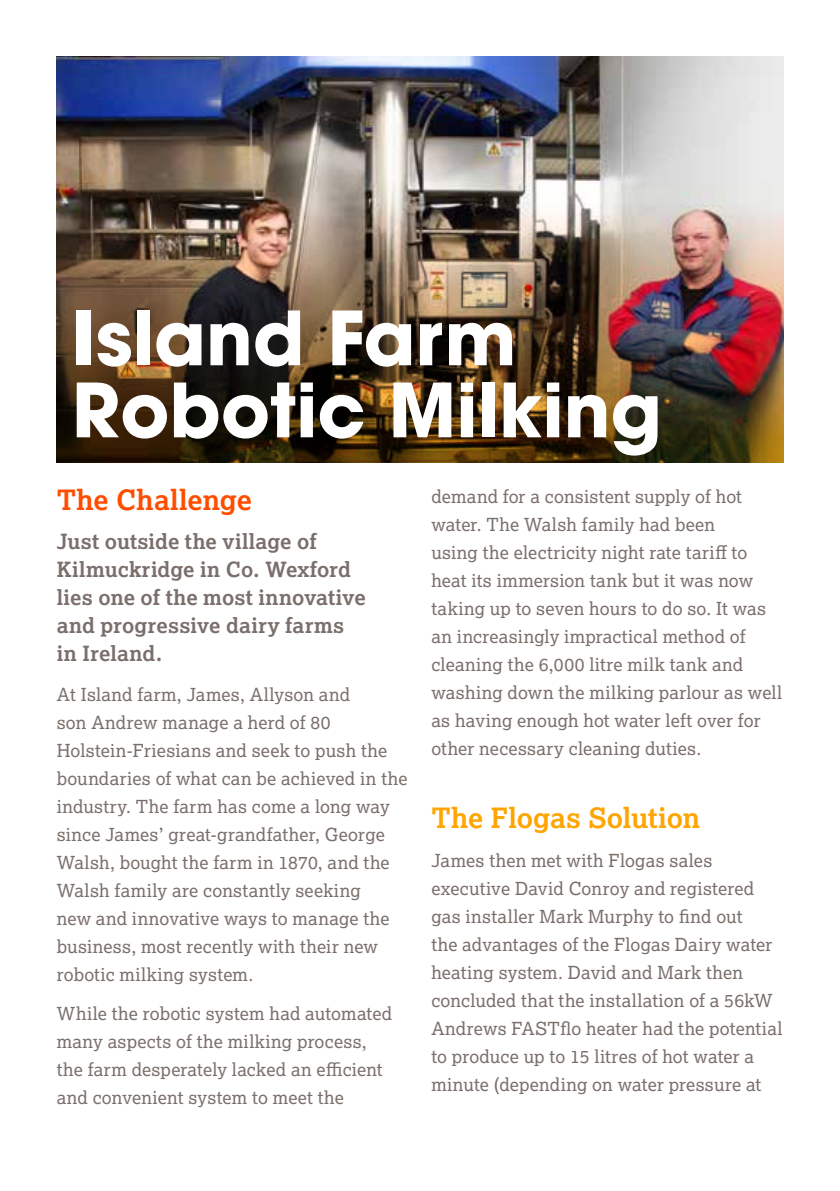
<style>
.page{position:relative;width:840px;height:1191px;background:#fff}
.page>*{position:absolute;margin:0;border:0;box-sizing:border-box;transform-origin:0 0}
.t1{font:700 74px/72px "Avant Garde";color:#fff}
.t2{font:700 28px "Lexia";letter-spacing:-.005em;color:#ffa400}
.t3{font:700 28px "Lexia";color:#ff4d00}
.t4{font:700 21px/28px "Lexia";letter-spacing:.005em;color:#7a6f6b}
.t5{font:18px/28px "Lexia";letter-spacing:.01em;color:#7a6f6b}
</style>
<div class="page">
<img style="left:57px;top:57px;width:725px;height:124px">
<img style="left:57px;top:181px;width:725px;height:282px">
<h1 class="t1" style="left:72px;top:302px;width:591px">Island Farm<br>Robotic Milking</h1>
<h2 class="t3" style="left:57px;top:482px;width:196px">The Challenge</h2>
<p class="t4" style="left:57px;top:527px;width:310px">Just outside the village of<br>Kilmuckridge in Co. Wexford lies one of the most innovative and progressive dairy farms in Ireland.</p>
<p class="t5" style="left:57px;top:680px;width:352px">At Island farm, James, Allyson and<br>son Andrew manage a herd of 80<br>Holstein-Friesians and seek to push the boundaries of what can be achieved in the industry. The farm has come a long way since James’ great-grandfather, George Walsh, bought the farm in 1870, and the Walsh family are constantly seeking<br>new and innovative ways to manage the business, most recently with their new robotic milking system.</p>
<p class="t5" style="left:57px;top:999px;width:337px">While the robotic system had automated many aspects of the milking process, the farm desperately lacked an efficient and convenient system to meet the</p>
<p class="t5" style="left:431px;top:481px;width:352px">demand for a consistent supply of hot water. The Walsh family had been<br>using the electricity night rate tariff to heat its immersion tank but it was now taking up to seven hours to do so. It was an increasingly impractical method of cleaning the 6,000 litre milk tank and washing down the milking parlour as well as having enough hot water left over for other necessary cleaning duties.</p>
<h2 class="t2" style="left:431px;top:799px;width:270px">The Flogas Solution</h2>
<p class="t5" style="left:431px;top:846px;width:352px">James then met with Flogas sales executive David Conroy and registered gas installer Mark Murphy to find out<br>the advantages of the Flogas Dairy water heating system. David and Mark then concluded that the installation of a 56kW Andrews FASTflo heater had the potential to produce up to 15 litres of hot water a minute (depending on water pressure at</p>
</div>
